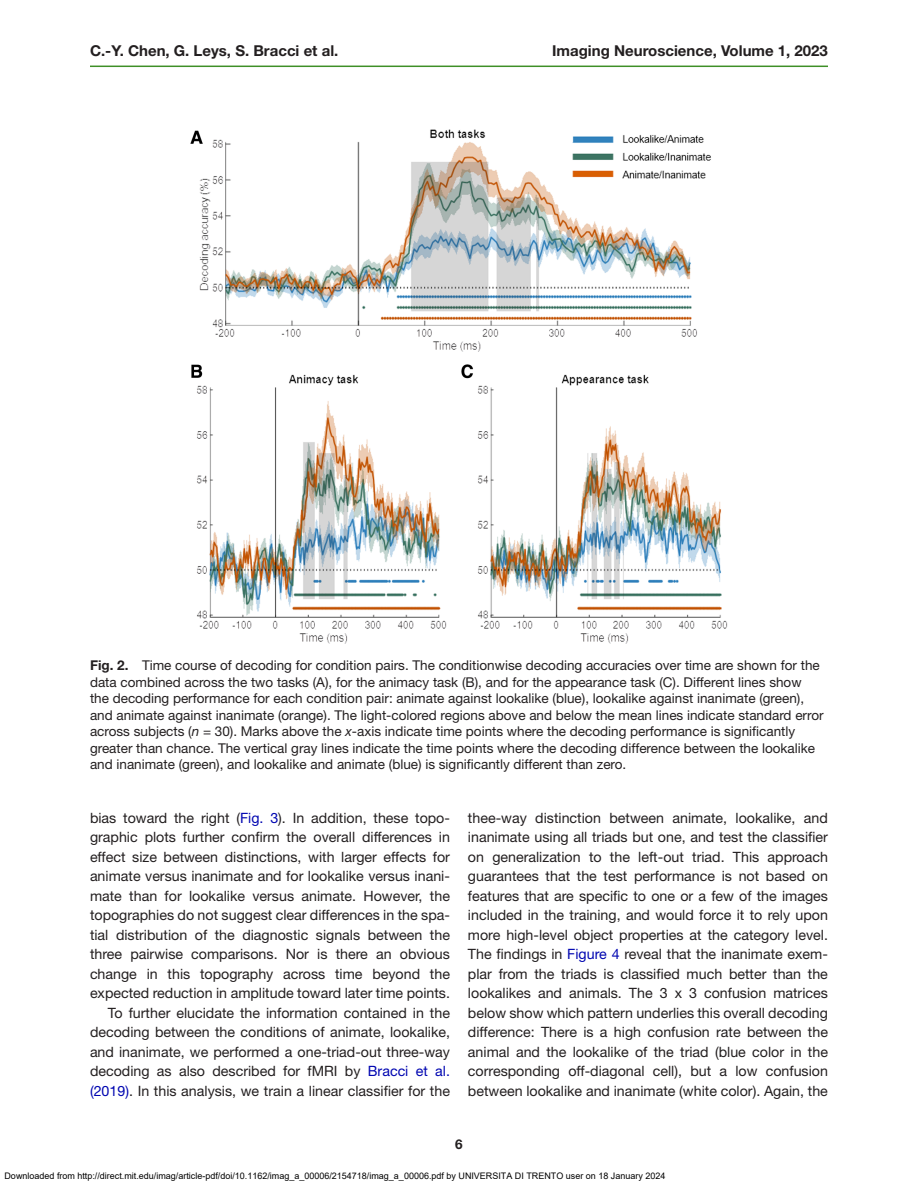
<style>
.page{position:relative;width:918px;height:1188px;background:#fff}
.page>*{position:absolute;margin:0;border:0;box-sizing:border-box;transform-origin:0 0}
.t1{font:700 15px "Helvetica Neue LT Std";color:#231f20}
.t2{font:14.25px/19.5px "Helvetica Neue LT Std";color:#231f20;text-align:right}
.t3{font:13.5px/16.5px "Helvetica Neue LT Std";color:#231f20}
.t4{font:700 13.5px "Helvetica Neue LT Std";color:#231f20}
.t5{font:9px "Arial";color:#000}
.s1{font-weight:700}
.s2{font-style:italic}
.s3{color:#0006b1}
</style>
<div class="page">
<hr style="left:90px;top:66px;width:738px;height:1px;background:#3e8f27">
<img style="left:190px;top:130px;width:538px;height:514px">
<p class="t1" style="left:90px;top:41px;width:250px">C.-Y. Chen, G. Leys, S. Bracci et al.</p>
<p class="t1" style="left:552px;top:41px;width:277px">Imaging Neuroscience, Volume 1, 2023</p>
<p class="t3" style="left:90px;top:657px;width:735px"><span class="s1">Fig. 2.</span> Time course of decoding for condition pairs. The conditionwise decoding accuracies over time are shown for the data combined across the two tasks (A), for the animacy task (B), and for the appearance task (C). Different lines show the decoding performance for each condition pair: animate against lookalike (blue), lookalike against inanimate (green), and animate against inanimate (orange). The light-colored regions above and below the mean lines indicate standard error across subjects (<span class="s2">n</span> = 30). Marks above the <span class="s2">x</span>-axis indicate time points where the decoding performance is significantly greater than chance. The vertical gray lines indicate the time points where the decoding difference between the lookalike and inanimate (green), and lookalike and animate (blue) is significantly different than zero.</p>
<p class="t2" style="left:90px;top:808px;width:362px">bias toward the right (<span class="s3">Fig. 3</span>). In addition, these topo&shy;graphic plots further confirm the overall differences in effect size between distinctions, with larger effects for animate versus inanimate and for lookalike versus inani&shy;mate than for lookalike versus animate. However, the topographies do not suggest clear differences in the spa&shy;tial distribution of the diagnostic signals between the three pairwise comparisons. Nor is there an obvious change in this topography across time beyond the expected reduction in amplitude toward later time points.<br>To further elucidate the information contained in the decoding between the conditions of animate, lookalike, and inanimate, we performed a one-triad-out three-way decoding as also described for fMRI by <span class="s3">Bracci et al. (2019)</span>. In this analysis, we train a linear classifier for the</p>
<p class="t2" style="left:468px;top:808px;width:362px;text-align:justify">thee-way distinction between animate, lookalike, and inanimate using all triads but one, and test the classifier on generalization to the left-out triad. This approach guarantees that the test performance is not based on features that are specific to one or a few of the images included in the training, and would force it to rely upon more high-level object properties at the category level.<br>The findings in <span class="s3">Figure 4</span> reveal that the inanimate exem&shy;plar from the triads is classified much better than the lookalikes and animals. The 3 x 3 confusion matrices below show which pattern underlies this overall decoding difference: There is a high confusion rate between the animal and the lookalike of the triad (blue color in the corresponding off-diagonal cell), but a low confusion between lookalike and inanimate (white color). Again, the</p>
<p class="t4" style="left:455px;top:1136px;width:9px">6</p>
<p class="t5" style="left:4px;top:1172px;width:662px">Downloaded from http://direct.mit.edu/imag/article-pdf/doi/10.1162/imag_a_00006/2154718/imag_a_00006.pdf by UNIVERSITA DI TRENTO user on 18 January 2024</p>
</div>
